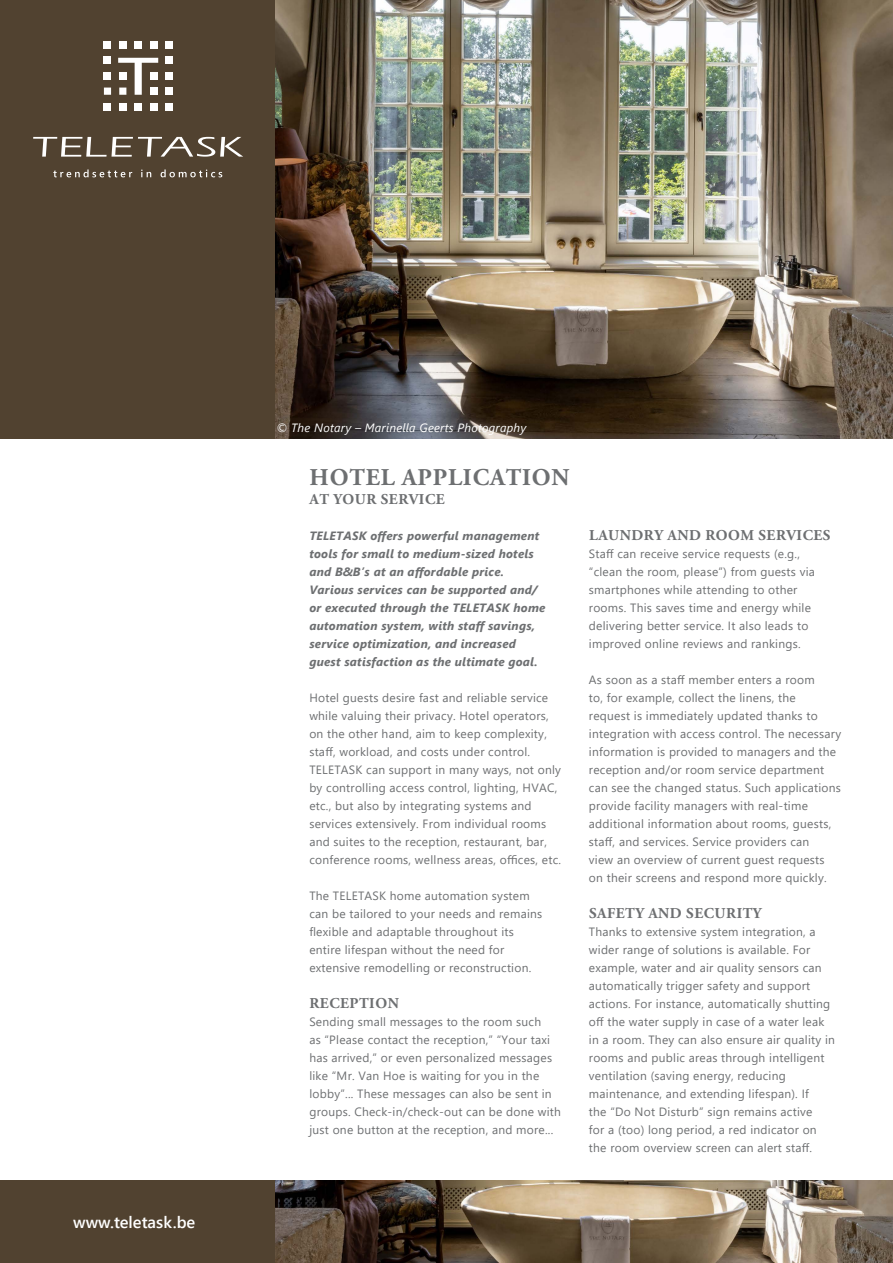
<style>
.page{position:relative;width:893px;height:1263px;background:#fff}
.page>*{position:absolute;margin:0;border:0;box-sizing:border-box;transform-origin:0 0}
.Titel{font:700 24px "Adobe Garamond Pro";letter-spacing:.035em;color:#6d6f71}
.TT_website{font:600 16.5px "Segoe UI";color:#fff}
.Body_Titel{font:700 15px "Adobe Garamond Pro";letter-spacing:.035em;color:#6d6f71}
.Body{font:12px/18px "Segoe UI";letter-spacing:.02em;color:#6d6f71}
.Intro{font:italic 700 12px/18px "Segoe UI";letter-spacing:.02em;color:#6d6f71}
.Intro-2{font:italic 12px "Segoe UI";letter-spacing:.02em;color:#fff}
</style>
<div class="page">
<div style="left:0;top:0;width:275px;height:439px;background:#514230"></div>
<div style="left:0;top:1181px;width:275px;height:82px;background:#514230"></div>
<img style="left:275px;top:0;width:618px;height:439px">
<img style="left:275px;top:1181px;width:618px;height:82px">
<svg style="left:53px;top:169px;width:79px;height:8px"></svg>
<svg style="left:141px;top:170px;width:10px;height:7px"></svg>
<svg style="left:161px;top:169px;width:61px;height:8px"></svg>
<div style="left:165px;top:41px;width:7px;height:7px;background:#fff"></div>
<div style="left:165px;top:57px;width:7px;height:7px;background:#fff"></div>
<div style="left:165px;top:72px;width:7px;height:7px;background:#fff"></div>
<div style="left:165px;top:88px;width:7px;height:7px;background:#fff"></div>
<div style="left:165px;top:103px;width:7px;height:7px;background:#fff"></div>
<div style="left:150px;top:41px;width:7px;height:7px;background:#fff"></div>
<div style="left:150px;top:103px;width:7px;height:7px;background:#fff"></div>
<div style="left:135px;top:41px;width:7px;height:7px;background:#fff"></div>
<div style="left:135px;top:103px;width:7px;height:7px;background:#fff"></div>
<div style="left:119px;top:41px;width:7px;height:7px;background:#fff"></div>
<svg style="left:118px;top:58px;width:40px;height:37px"></svg>
<div style="left:119px;top:72px;width:7px;height:7px;background:#fff"></div>
<div style="left:119px;top:88px;width:7px;height:7px;background:#fff"></div>
<div style="left:119px;top:103px;width:7px;height:7px;background:#fff"></div>
<div style="left:104px;top:41px;width:7px;height:7px;background:#fff"></div>
<div style="left:104px;top:57px;width:7px;height:7px;background:#fff"></div>
<div style="left:104px;top:72px;width:7px;height:7px;background:#fff"></div>
<div style="left:104px;top:88px;width:7px;height:7px;background:#fff"></div>
<div style="left:104px;top:103px;width:7px;height:7px;background:#fff"></div>
<svg style="left:33px;top:137px;width:210px;height:20px"></svg>
<p class="TT_website" style="left:73px;top:1206px;width:124px">www.teletask.be</p>
<p class="Intro-2" style="left:276px;top:416px;width:251px">© The Notary – Marinella Geerts Photography</p>
<p class="Titel" style="left:309px;top:464px;width:262px">HOTEL APPLICATION</p>
<p class="Body_Titel" style="left:309px;top:491px;width:137px">AT YOUR SERVICE</p>
<p class="Intro" style="left:309px;top:525px;width:238px">TELETASK offers powerful management tools for small to medium-sized hotels and B&amp;B’s at an affordable price.<br>Various services can be supported and/ or executed through the TELETASK home automation system, with staff savings, service optimization, and increased guest satisfaction as the ultimate goal.</p>
<p class="Body" style="left:309px;top:688px;width:253px">Hotel guests desire fast and reliable service while valuing their privacy. Hotel operators, on the other hand, aim to keep complexity, staff, workload, and costs under control.<br>TELETASK can support in many ways, not only by controlling access control, lighting, HVAC, etc., but also by integrating systems and services extensively. From individual rooms and suites to the reception, restaurant, bar, conference rooms, wellness areas, offices, etc.</p>
<p class="Body" style="left:309px;top:886px;width:234px">The TELETASK home automation system can be tailored to your needs and remains flexible and adaptable throughout its entire lifespan without the need for extensive remodelling or reconstruction.</p>
<p class="Body_Titel" style="left:309px;top:995px;width:91px">RECEPTION</p>
<p class="Body" style="left:309px;top:1012px;width:253px">Sending small messages to the room such<br>as “Please contact the reception,” “Your taxi has arrived,” or even personalized messages like “Mr. Van Hoe is waiting for you in the lobby”... These messages can also be sent in groups. Check-in/check-out can be done with just one button at the reception, and more...</p>
<p class="Body_Titel" style="left:589px;top:527px;width:243px">LAUNDRY AND ROOM SERVICES</p>
<p class="Body" style="left:589px;top:544px;width:228px">Staff can receive service requests (e.g., “clean the room, please”) from guests via smartphones while attending to other rooms. This saves time and energy while delivering better service. It also leads to improved online reviews and rankings.</p>
<p class="Body" style="left:589px;top:670px;width:254px">As soon as a staff member enters a room<br>to, for example, collect the linens, the<br>request is immediately updated thanks to integration with access control. The necessary information is provided to managers and the reception and/or room service department can see the changed status. Such applications provide facility managers with real-time additional information about rooms, guests, staff, and services. Service providers can<br>view an overview of current guest requests on their screens and respond more quickly.</p>
<p class="Body_Titel" style="left:589px;top:905px;width:174px">SAFETY AND SECURITY</p>
<p class="Body" style="left:589px;top:922px;width:248px">Thanks to extensive system integration, a wider range of solutions is available. For example, water and air quality sensors can automatically trigger safety and support actions. For instance, automatically shutting off the water supply in case of a water leak in a room. They can also ensure air quality in rooms and public areas through intelligent ventilation (saving energy, reducing maintenance, and extending lifespan). If<br>the “Do Not Disturb” sign remains active<br>for a (too) long period, a red indicator on the room overview screen can alert staff.</p>
</div>
